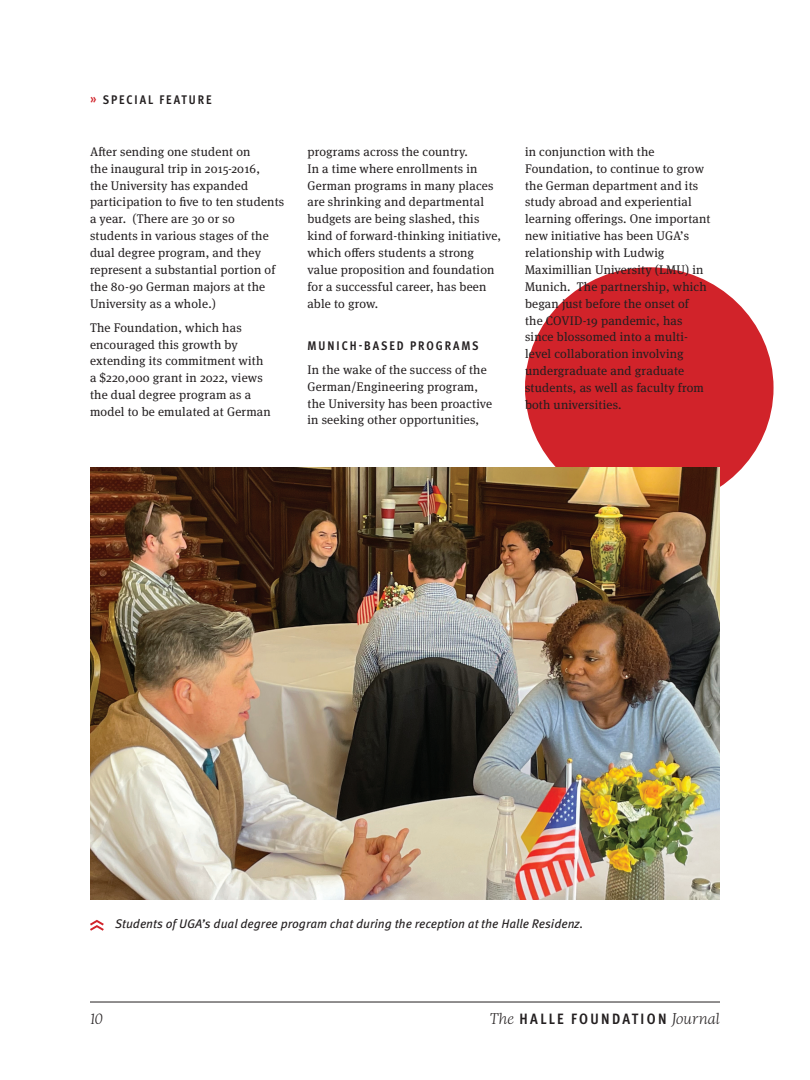
<style>
.page{position:relative;width:810px;height:1080px;background:#fff}
.page>*{position:absolute;margin:0;border:0;box-sizing:border-box;transform-origin:0 0}
.t1{font:700 condensed 15px "Meta Pro";letter-spacing:.16em;color:#231f20}
.t2{font:italic 300 15px "More Pro";color:#231f20}
.Body_Bopy{font:12.5px/16.9px "Meta Serif Pro";letter-spacing:.015em;color:#231f20}
.Photo_Caption{font:italic 12.5px "Meta Pro";color:#231f20}
.t3{font:700 condensed 12.5px "Meta Pro";letter-spacing:.155em;color:#231f20}
.s1{color:#d1232a}
.s2{font-family:"More Pro";font-weight:300;font-style:italic;font-stretch:normal}
</style>
<div class="page">
<div style="left:525px;top:267px;width:249px;height:241px;background:#d1232a;border-radius:50%"></div>
<img style="left:90px;top:468px;width:630px;height:432px">
<svg style="left:90px;top:920px;width:14px;height:11px"></svg>
<hr style="left:90px;top:1002px;width:630px;height:1px;background:#231f20">
<p class="t3" style="left:91px;top:90px;width:122px"><span class="s1">»</span> SPECIAL FEATURE</p>
<p class="Body_Bopy" style="left:90px;top:142px;width:196px">After sending one student on<br>the inaugural trip in 2015-2016,<br>the University has expanded participation to five to ten students a year. (There are 30 or so students in various stages of the dual degree program, and they represent a substantial portion of the 80-90 German majors at the<br>University as a whole.)</p>
<p class="Body_Bopy" style="left:90px;top:318px;width:182px">The Foundation, which has encouraged this growth by extending its commitment with a $220,000 grant in 2022, views the dual degree program as a model to be emulated at German</p>
<p class="Body_Bopy" style="left:308px;top:142px;width:195px">programs across the country.<br>In a time where enrollments in<br>German programs in many places are shrinking and departmental budgets are being slashed, this kind of forward-thinking initiative, which offers students a strong value proposition and foundation for a successful career, has been able to grow.</p>
<p class="t3" style="left:308px;top:336px;width:173px">MUNICH-BASED PROGRAMS</p>
<p class="Body_Bopy" style="left:308px;top:360px;width:186px">In the wake of the success of the<br>German/Engineering program, the University has been proactive in seeking other opportunities,</p>
<p class="Body_Bopy" style="left:525px;top:142px;width:187px">in conjunction with the<br>Foundation, to continue to grow the German department and its study abroad and experiential learning offerings. One important new initiative has been UGA’s relationship with Ludwig<br>Maximillian University (LMU) in<br>Munich. The partnership, which began just before the onset of<br>the COVID-19 pandemic, has since blossomed into a multi&shy;level collaboration involving undergraduate and graduate students, as well as faculty from both universities.</p>
<p class="Photo_Caption" style="left:115px;top:914px;width:470px">Students of UGA’s dual degree program chat during the reception at the Halle Residenz.</p>
<p class="t2" style="left:90px;top:1008px;width:14px">10</p>
<p class="t1" style="left:490px;top:1007px;width:232px"><span class="s2">The</span> HALLE FOUNDATION <span class="s2">Journal</span></p>
</div>
